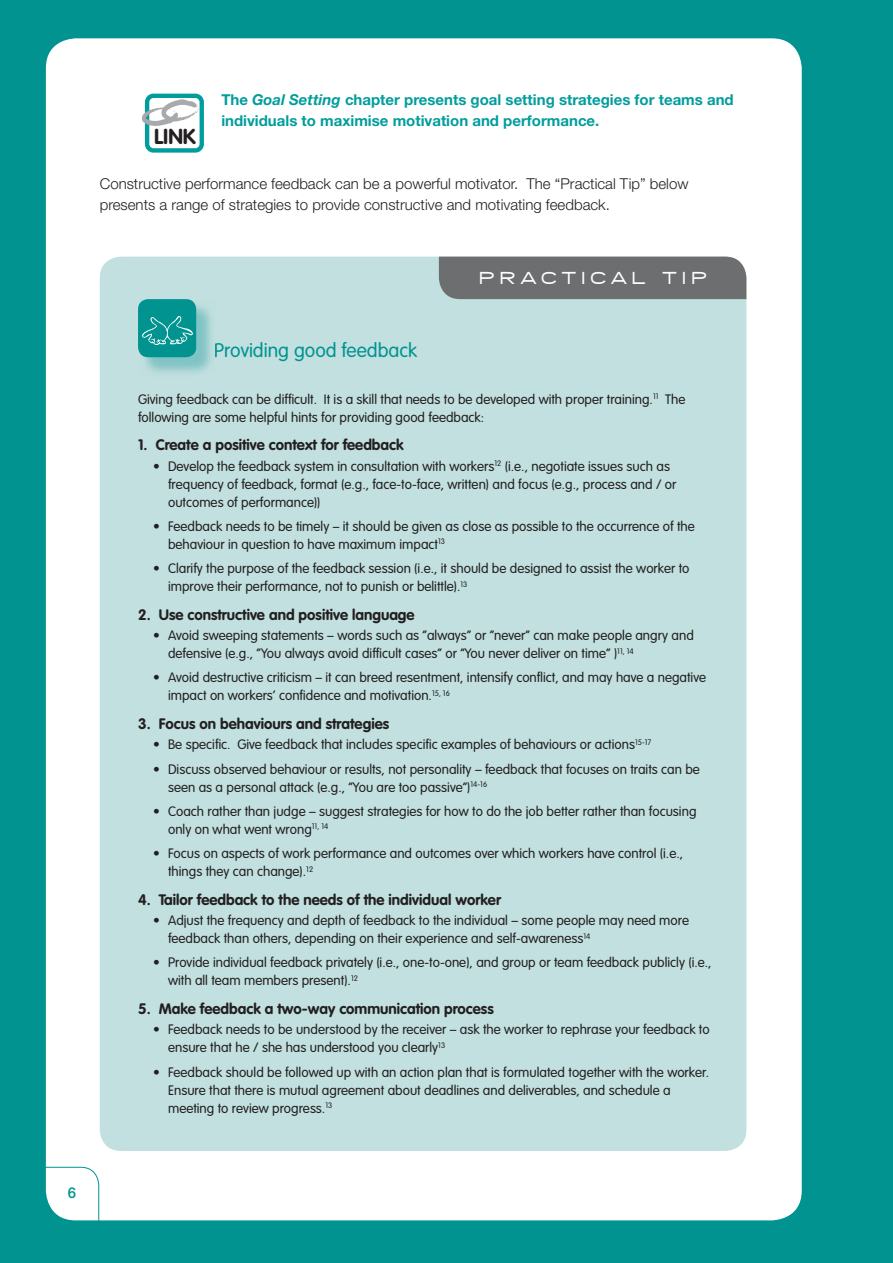
<style>
.page{position:relative;width:893px;height:1263px;background:#fff}
.page>*{position:absolute;margin:0;border:0;box-sizing:border-box;transform-origin:0 0}
.t1{font:700 21.3px "VAG Rounded";color:#231f20}
.t2{font:300 19.5px "VAG Rounded";color:#009390}
.t3{font:500 18px "SF Grandezza";letter-spacing:.27em;color:#fff}
.t4{font:700 15px "VAG Rounded";color:#231f20}
.t5{font:300 15px/21px "Helvetica Neue";color:#231f20}
.t6{font:700 15px/21px "Helvetica Neue";color:#009d9c}
.t7{font:500 15px "Helvetica Neue";color:#009390}
.t8{font:300 13.5px/18px "VAG Rounded";color:#231f20}
.s1{font-style:italic}
</style>
<div class="page">
<div style="left:0;top:0;width:892px;height:1263px;background:#009390"></div>
<div style="left:46px;top:38px;width:755px;height:1182px;background:#fff;border-radius:30px"></div>
<div style="left:28px;top:1167px;width:71px;height:71px;border:1px solid #009390;border-radius:18px"></div>
<div style="left:145px;top:94px;width:59px;height:59px;border:4px solid #009d9c;border-radius:6px"></div>
<svg style="left:142px;top:98px;width:56px;height:29px"></svg>
<div style="left:100px;top:257px;width:646px;height:894px;background:#c1e0df;border-radius:21px"></div>
<div style="left:439px;top:257px;width:307px;height:42px;background:#6d6e70"></div>
<img style="left:139px;top:300px;width:73px;height:73px">
<svg style="left:215px;top:343px;width:1px;height:15px"></svg>
<div style="left:138px;top:299px;width:58px;height:58px;background:#009390;border-radius:10px"></div>
<img style="left:143px;top:316px;width:49px;height:29px">
<h1 class="t1" style="left:154px;top:128px;width:43px">LINK</h1>
<p class="t6" style="left:221px;top:91px;width:514px">The <span class="s1">Goal Setting</span> chapter presents goal setting strategies for teams and individuals to maximise motivation and performance.</p>
<p class="t5" style="left:100px;top:175px;width:590px">Constructive performance feedback can be a powerful motivator. The “Practical Tip” below presents a range of strategies to provide constructive and motivating feedback.</p>
<h3 class="t3" style="left:479px;top:272px;width:229px">PRACTICAL TIP</h3>
<h2 class="t2" style="left:214px;top:342px;width:205px">Providing good feedback</h2>
<p class="t8" style="left:138px;top:391px;width:549px">Giving feedback can be difficult. It is a skill that needs to be developed with proper training.<sup>11</sup> The following are some helpful hints for providing good feedback:</p>
<p class="t4" style="left:138px;top:439px;width:267px">1. Create a positive context for feedback</p>
<p class="t8" style="left:168px;top:458px;width:510px;text-indent:-15px">• Develop the feedback system in consultation with workers<sup>12</sup> (i.e., negotiate issues such as frequency of feedback, format (e.g., face-to-face, written) and focus (e.g., process and / or outcomes of performance))</p>
<p class="t8" style="left:168px;top:518px;width:528px;text-indent:-15px">• Feedback needs to be timely – it should be given as close as possible to the occurrence of the behaviour in question to have maximum impact<sup>13</sup></p>
<p class="t8" style="left:168px;top:561px;width:523px;text-indent:-15px">• Clarify the purpose of the feedback session (i.e., it should be designed to assist the worker to improve their performance, not to punish or belittle).<sup>13</sup></p>
<p class="t4" style="left:138px;top:608px;width:278px">2. Use constructive and positive language</p>
<p class="t8" style="left:168px;top:627px;width:527px;text-indent:-15px">• Avoid sweeping statements – words such as “always” or “never” can make people angry and defensive (e.g., “You always avoid difficult cases” or “You never deliver on time” )<sup>11,</sup> <sup>14</sup></p>
<p class="t8" style="left:168px;top:670px;width:539px;text-indent:-15px">• Avoid destructive criticism – it can breed resentment, intensify conflict, and may have a negative impact on workers’ confidence and motivation.<sup>15,</sup> <sup>16</sup></p>
<p class="t4" style="left:138px;top:718px;width:252px">3. Focus on behaviours and strategies</p>
<p class="t8" style="left:153px;top:737px;width:500px">• Be specific. Give feedback that includes specific examples of behaviours or actions<sup>15-17</sup></p>
<p class="t8" style="left:168px;top:761px;width:533px;text-indent:-15px">• Discuss observed behaviour or results, not personality – feedback that focuses on traits can be seen as a personal attack (e.g., “You are too passive”)<sup>14-16</sup></p>
<p class="t8" style="left:168px;top:803px;width:530px;text-indent:-15px">• Coach rather than judge – suggest strategies for how to do the job better rather than focusing only on what went wrong<sup>11,</sup> <sup>14</sup></p>
<p class="t8" style="left:168px;top:846px;width:516px;text-indent:-15px">• Focus on aspects of work performance and outcomes over which workers have control (i.e., things they can change).<sup>12</sup></p>
<p class="t4" style="left:138px;top:893px;width:364px">4. Tailor feedback to the needs of the individual worker</p>
<p class="t8" style="left:168px;top:912px;width:522px;text-indent:-15px">• Adjust the frequency and depth of feedback to the individual – some people may need more feedback than others, depending on their experience and self-awareness<sup>14</sup></p>
<p class="t8" style="left:168px;top:955px;width:545px;text-indent:-15px">• Provide individual feedback privately (i.e., one-to-one), and group or team feedback publicly (i.e., with all team members present).<sup>12</sup></p>
<p class="t4" style="left:138px;top:1003px;width:357px">5. Make feedback a two-way communication process</p>
<p class="t8" style="left:168px;top:1022px;width:543px;text-indent:-15px">• Feedback needs to be understood by the receiver – ask the worker to rephrase your feedback to ensure that he / she has understood you clearly<sup>13</sup></p>
<p class="t8" style="left:168px;top:1064px;width:542px;text-indent:-15px">• Feedback should be followed up with an action plan that is formulated together with the worker.<br>Ensure that there is mutual agreement about deadlines and deliverables, and schedule a meeting to review progress.<sup>13</sup></p>
<p class="t7" style="left:68px;top:1187px;width:10px">6</p>
</div>
